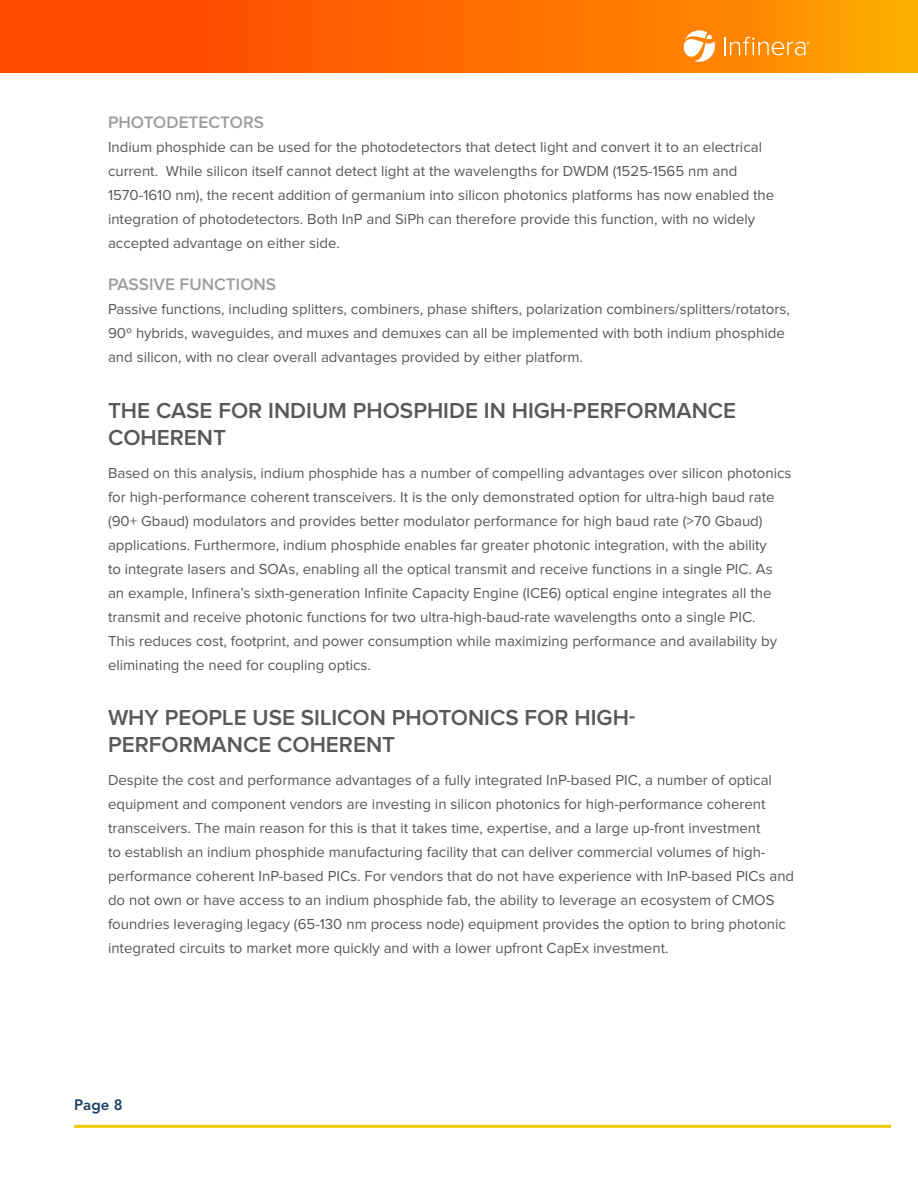
<style>
.page{position:relative;width:918px;height:1188px;background:#fff}
.page>*{position:absolute;margin:0;border:0;box-sizing:border-box;transform-origin:0 0}
.Body_Header{font:600 22.5px/27px "Proxima Nova";color:#57585a}
.Body_SubHeader{font:600 17.25px "Proxima Nova";color:#9c9ea1}
.Body_Text{font:15px/24px "Proxima Nova";color:#57585a}
.t1{font:800 15px "Avenir LT Std";color:#1b4064}
</style>
<div class="page">
<hr style="left:74px;top:1125px;width:817px;height:3px;background:#f0cb02">
<svg style="left:0;top:0;width:918px;height:72px;background:#fe6e00"></svg>
<svg style="left:27px;top:30px;width:864px;height:42px;background:#fe6e05"></svg>
<p class="Body_SubHeader" style="left:108px;top:115px;width:158px">PHOTODETECTORS</p>
<p class="Body_Text" style="left:108px;top:136px;width:668px">Indium phosphide can be used for the photodetectors that detect light and convert it to an electrical current. While silicon itself cannot detect light at the wavelengths for DWDM (1525-1565 nm and 1570-1610 nm), the recent addition of germanium into silicon photonics platforms has now enabled the integration of photodetectors. Both InP and SiPh can therefore provide this function, with no widely accepted advantage on either side.</p>
<p class="Body_SubHeader" style="left:108px;top:277px;width:170px">PASSIVE FUNCTIONS</p>
<p class="Body_Text" style="left:108px;top:298px;width:683px">Passive functions, including splitters, combiners, phase shifters, polarization combiners/splitters/rotators,<br>90º hybrids, waveguides, and muxes and demuxes can all be implemented with both indium phosphide and silicon, with no clear overall advantages provided by either platform.</p>
<p class="Body_Header" style="left:108px;top:398px;width:630px">THE CASE FOR INDIUM PHOSPHIDE IN HIGH-PERFORMANCE<br>COHERENT</p>
<p class="Body_Text" style="left:108px;top:461px;width:685px">Based on this analysis, indium phosphide has a number of compelling advantages over silicon photonics for high-performance coherent transceivers. It is the only demonstrated option for ultra-high baud rate (90+ Gbaud) modulators and provides better modulator performance for high baud rate (&gt;70 Gbaud) applications. Furthermore, indium phosphide enables far greater photonic integration, with the ability<br>to integrate lasers and SOAs, enabling all the optical transmit and receive functions in a single PIC. As an example, Infinera’s sixth-generation Infinite Capacity Engine (ICE6) optical engine integrates all the transmit and receive photonic functions for two ultra-high-baud-rate wavelengths onto a single PIC.<br>This reduces cost, footprint, and power consumption while maximizing performance and availability by eliminating the need for coupling optics.</p>
<p class="Body_Header" style="left:108px;top:705px;width:529px">WHY PEOPLE USE SILICON PHOTONICS FOR HIGH-<br>PERFORMANCE COHERENT</p>
<p class="Body_Text" style="left:108px;top:769px;width:688px">Despite the cost and performance advantages of a fully integrated InP-based PIC, a number of optical equipment and component vendors are investing in silicon photonics for high-performance coherent transceivers. The main reason for this is that it takes time, expertise, and a large up-front investment<br>to establish an indium phosphide manufacturing facility that can deliver commercial volumes of high&shy;performance coherent InP-based PICs. For vendors that do not have experience with InP-based PICs and do not own or have access to an indium phosphide fab, the ability to leverage an ecosystem of CMOS foundries leveraging legacy (65-130 nm process node) equipment provides the option to bring photonic integrated circuits to market more quickly and with a lower upfront CapEx investment.</p>
<p class="t1" style="left:74px;top:1096px;width:50px">Page 8</p>
</div>
